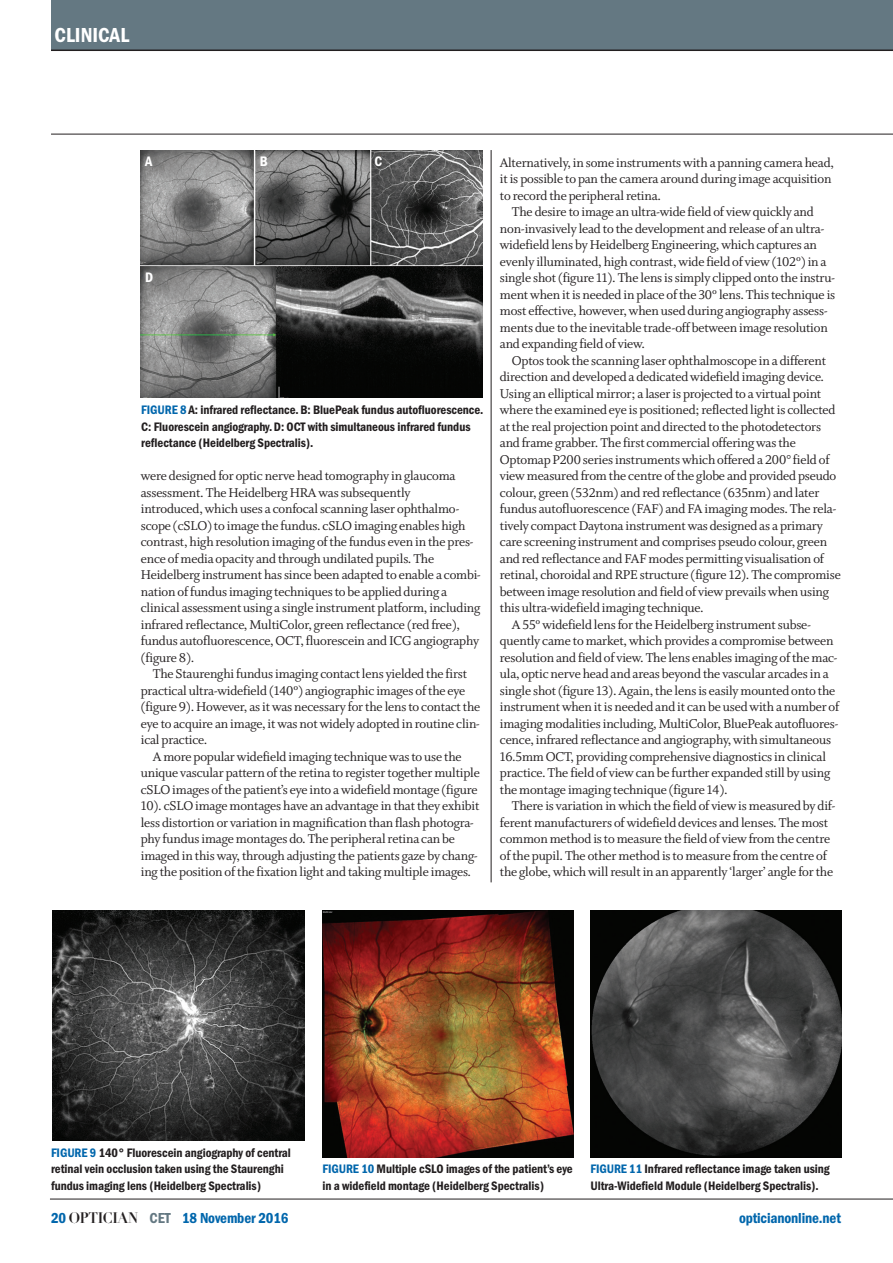
<style>
.page{position:relative;width:893px;height:1263px;background:#fff}
.page>*{position:absolute;margin:0;border:0;box-sizing:border-box;transform-origin:0 0}
.t1{font:21px "ITC Franklin Gothic Std Dm Cd";color:#fff}
.t2{font:15px "ITC Franklin Gothic Std Dm Cd";letter-spacing:-.01em;color:#0166ac}
.Text_-_Indented{font:14.25px/16.5px "Whitman Roman LF";letter-spacing:-.015em;color:#231f20}
.Text_-_No_indent{font:14.25px "ITC Franklin Gothic Std Dm Cd";color:#fff}
.t3{font:12.75px/16.5px "ITC Franklin Gothic Std Dm Cd";letter-spacing:-.005em;color:#231f20}
.s1{color:#0166ac}
.s2{font-family:"Didot LT Std";font-weight:700;color:#231f20}
.s3{color:#647882}
</style>
<div class="page">
<hr style="left:50px;top:1199px;width:843px;height:1px;background:#231f20">
<hr style="left:491px;top:150px;width:1px;height:732px;background:#231f20">
<hr style="left:51px;top:134px;width:842px;height:1px;background:#231f20">
<div style="left:51px;top:0;width:842px;height:50px;background:#647882"></div>
<hr style="left:51px;top:50px;width:842px;height:1px;background:#231f20">
<img style="left:52px;top:910px;width:252px;height:230px">
<img style="left:322px;top:910px;width:252px;height:248px">
<img style="left:590px;top:910px;width:252px;height:248px">
<img style="left:140px;top:150px;width:342px;height:248px">
<p class="t1" style="left:55px;top:23px;width:76px">CLINICAL</p>
<p class="Text_-_No_indent" style="left:145px;top:153px;width:9px">A</p>
<p class="Text_-_No_indent" style="left:145px;top:269px;width:10px">D</p>
<p class="Text_-_No_indent" style="left:260px;top:153px;width:10px">B</p>
<p class="Text_-_No_indent" style="left:374px;top:153px;width:9px">C</p>
<p class="t3" style="left:141px;top:402px;width:344px"><span class="s1">FIGURE 8</span> A: infrared reflectance. B: BluePeak fundus autofluorescence.<br>C: Fluorescein angiography. D: OCT with simultaneous infrared fundus reflectance (Heidelberg Spectralis).</p>
<p class="Text_-_Indented" style="left:141px;top:468px;width:342px">were designed for optic nerve head tomography in glaucoma assessment. The Heidelberg HRA was subsequently<br>introduced, which uses a confocal scanning laser ophthalmo&shy;scope (cSLO) to image the fundus. cSLO imaging enables high contrast, high resolution imaging of the fundus even in the pres&shy;ence of media opacity and through undilated pupils. The Heidelberg instrument has since been adapted to enable a combi&shy;nation of fundus imaging techniques to be applied during a clinical assessment using a single instrument platform, including infrared reflectance, MultiColor, green reflectance (red free), fundus autofluorescence, OCT, fluorescein and ICG angiography (figure 8).</p>
<p class="Text_-_Indented" style="left:141px;top:666px;width:341px;text-indent:12px">The Staurenghi fundus imaging contact lens yielded the first practical ultra-widefield (140º) angiographic images of the eye (figure 9). However, as it was necessary for the lens to contact the eye to acquire an image, it was not widely adopted in routine clin&shy;ical practice.</p>
<p class="Text_-_Indented" style="left:141px;top:748px;width:341px;text-indent:12px">A more popular widefield imaging technique was to use the unique vascular pattern of the retina to register together multiple cSLO images of the patient’s eye into a widefield montage (figure 10). cSLO image montages have an advantage in that they exhibit less distortion or variation in magnification than flash photogra&shy;phy fundus image montages do. The peripheral retina can be imaged in this way, through adjusting the patients gaze by chang&shy;ing the position of the fixation light and taking multiple images.</p>
<p class="Text_-_Indented" style="left:500px;top:154px;width:336px">Alternatively, in some instruments with a panning camera head, it is possible to pan the camera around during image acquisition to record the peripheral retina.</p>
<p class="Text_-_Indented" style="left:500px;top:204px;width:337px;text-indent:12px">The desire to image an ultra-wide field of view quickly and non-invasively lead to the development and release of an ultra&shy;widefield lens by Heidelberg Engineering, which captures an evenly illuminated, high contrast, wide field of view (102º) in a single shot (figure 11). The lens is simply clipped onto the instru&shy;ment when it is needed in place of the 30º lens. This technique is most effective, however, when used during angiography assess&shy;ments due to the inevitable trade-off between image resolution and expanding field of view.</p>
<p class="Text_-_Indented" style="left:500px;top:352px;width:342px;text-indent:12px">Optos took the scanning laser ophthalmoscope in a different direction and developed a dedicated widefield imaging device.<br>Using an elliptical mirror; a laser is projected to a virtual point where the examined eye is positioned; reflected light is collected at the real projection point and directed to the photodetectors and frame grabber. The first commercial offering was the Optomap P200 series instruments which offered a 200° field of view measured from the centre of the globe and provided pseudo colour, green (532nm) and red reflectance (635nm) and later fundus autofluorescence (FAF) and FA imaging modes. The rela&shy;tively compact Daytona instrument was designed as a primary care screening instrument and comprises pseudo colour, green and red reflectance and FAF modes permitting visualisation of retinal, choroidal and RPE structure (figure 12). The compromise between image resolution and field of view prevails when using this ultra-widefield imaging technique.</p>
<p class="Text_-_Indented" style="left:500px;top:616px;width:341px;text-indent:12px">A 55º widefield lens for the Heidelberg instrument subse&shy;quently came to market, which provides a compromise between resolution and field of view. The lens enables imaging of the mac&shy;ula, optic nerve head and areas beyond the vascular arcades in a single shot (figure 13). Again, the lens is easily mounted onto the instrument when it is needed and it can be used with a number of imaging modalities including, MultiColor, BluePeak autofluores&shy;cence, infrared reflectance and angiography, with simultaneous 16.5mm OCT, providing comprehensive diagnostics in clinical practice. The field of view can be further expanded still by using the montage imaging technique (figure 14).</p>
<p class="Text_-_Indented" style="left:500px;top:798px;width:337px;text-indent:12px">There is variation in which the field of view is measured by dif&shy;ferent manufacturers of widefield devices and lenses. The most common method is to measure the field of view from the centre of the pupil. The other method is to measure from the centre of the globe, which will result in an apparently ‘larger’ angle for the</p>
<p class="t3" style="left:51px;top:1144px;width:241px"><span class="s1">FIGURE 9</span> 140° Fluorescein angiography of central retinal vein occlusion taken using the Staurenghi fundus imaging lens (Heidelberg Spectralis)</p>
<p class="t2" style="left:51px;top:1209px;width:239px">20 <span class="s2">OPTICIAN</span> <span class="s3">CET</span> 18 November 2016</p>
<p class="t3" style="left:322px;top:1161px;width:252px"><span class="s1">FIGURE 10</span> Multiple cSLO images of the patient’s eye in a widefield montage (Heidelberg Spectralis)</p>
<p class="t3" style="left:590px;top:1161px;width:241px"><span class="s1">FIGURE 11</span> Infrared reflectance image taken using<br>Ultra-Widefield Module (Heidelberg Spectralis).</p>
<p class="t2" style="left:739px;top:1209px;width:103px">opticianonline.net</p>
</div>
